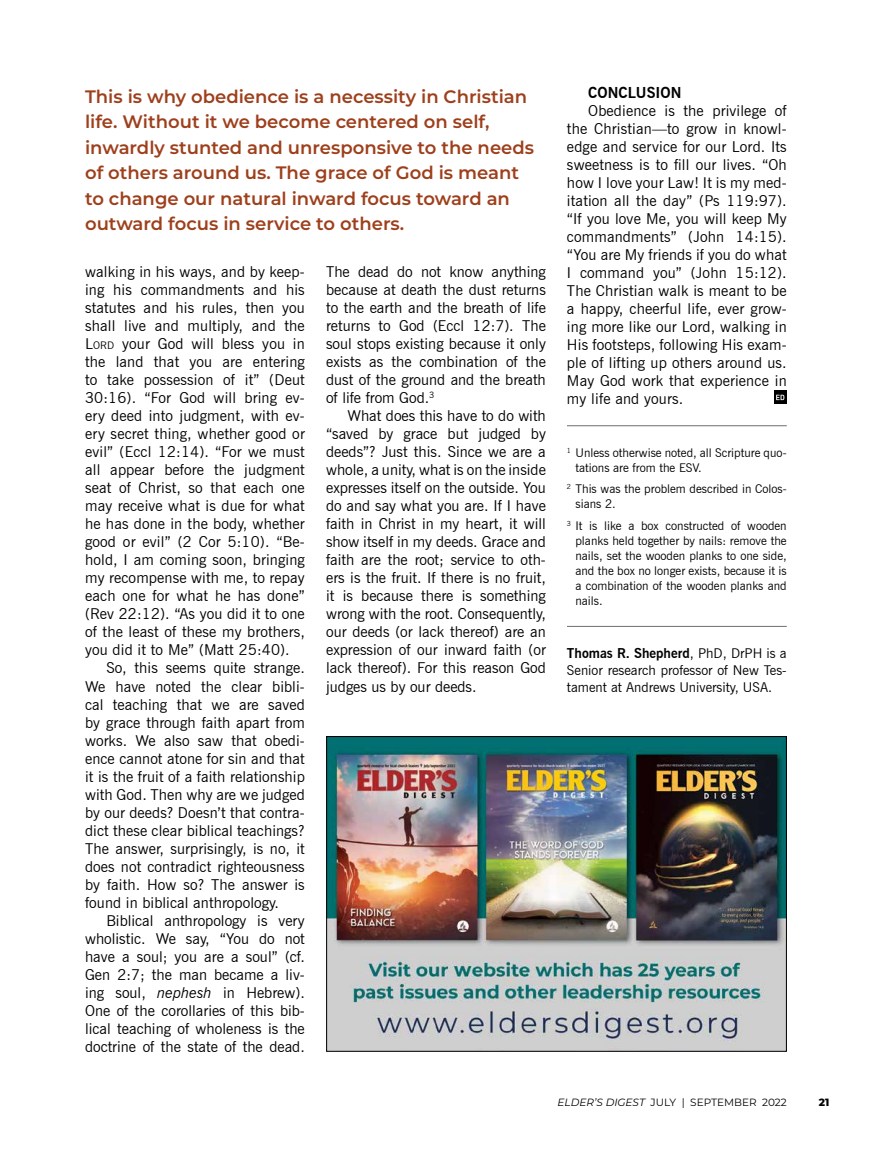
<style>
.page{position:relative;width:872px;height:1149px;background:#fff}
.page>*{position:absolute;margin:0;border:0;box-sizing:border-box;transform-origin:0 0}
.t1{font:600 18px/25.5px "Montserrat";color:#9e3f1b}
.t2{font:15px/18px "News Gothic BT";letter-spacing:.005em;color:#000;text-align:justify}
.t3{font:700 15px "News Gothic BT";letter-spacing:.005em;color:#000}
.t4{font:13.5px/16.5px "News Gothic BT";color:#000;text-align:justify}
.t5{font:12px/15px "News Gothic BT";color:#000}
.t6{font:10.5px "Montserrat";color:#000}
.t7{font:800 10.5px "Montserrat";color:#000}
.s1{font-style:inherit}
.s2{font-size:10.5px}
.s3{font-style:italic}
.s4{font-weight:700}
</style>
<div class="page">
<svg style="left:774px;top:391px;width:12px;height:13px"></svg>
<svg style="left:776px;top:394px;width:8px;height:6px"></svg>
<hr style="left:567px;top:625px;width:219px;height:1px;background:#6d6e71">
<hr style="left:567px;top:425px;width:219px;height:1px;background:#6d6e71">
<img style="left:328px;top:737px;width:457px;height:312px">
<div style="left:326px;top:735px;width:461px;height:316px;border:1px solid #000"></div>
<p class="t1" style="left:85px;top:83px;width:450px">This is why obedience is a necessity in Christian life. Without it we become centered on self, inwardly stunted and unresponsive to the needs of others around us. The grace of God is meant to change our natural inward focus toward an outward focus in service to others.</p>
<p class="t2" style="left:85px;top:263px;width:221px">walking in his ways, and by keep&shy;ing his commandments and his statutes and his rules, then you shall live and multiply, and the <span class="s1">L</span><span class="s2">ord</span> your God will bless you in the land that you are entering to take possession of it” (Deut 30:16). “For God will bring ev&shy;ery deed into judgment, with ev&shy;ery secret thing, whether good or evil” (Eccl 12:14). “For we must all appear before the judgment seat of Christ, so that each one may receive what is due for what he has done in the body, whether good or evil” (2 Cor 5:10). “Be&shy;hold, I am coming soon, bringing my recompense with me, to repay each one for what he has done” (Rev 22:12). “As you did it to one of the least of these my brothers, you did it to Me” (Matt 25:40).</p>
<p class="t2" style="left:85px;top:659px;width:221px;text-indent:21px">So, this seems quite strange.<br>We have noted the clear bibli&shy;cal teaching that we are saved by grace through faith apart from works. We also saw that obedi&shy;ence cannot atone for sin and that it is the fruit of a faith relationship with God. Then why are we judged by our deeds? Doesn’t that contra&shy;dict these clear biblical teachings?<br>The answer, surprisingly, is no, it does not contradict righteousness by faith. How so? The answer is found in biblical anthropology.</p>
<p class="t2" style="left:85px;top:911px;width:221px;text-indent:21px">Biblical anthropology is very wholistic. We say, “You do not have a soul; you are a soul” (cf.<br>Gen 2:7; the man became a liv&shy;ing soul, <span class="s3">nephesh</span> in Hebrew).<br>One of the corollaries of this bib&shy;lical teaching of wholeness is the doctrine of the state of the dead.</p>
<p class="t2" style="left:326px;top:263px;width:221px">The dead do not know anything because at death the dust returns to the earth and the breath of life returns to God (Eccl 12:7). The soul stops existing because it only exists as the combination of the dust of the ground and the breath of life from God.<sup>3</sup></p>
<p class="t2" style="left:326px;top:407px;width:221px;text-indent:21px">What does this have to do with “saved by grace but judged by deeds”? Just this. Since we are a whole, a unity, what is on the inside expresses itself on the outside. You do and say what you are. If I have faith in Christ in my heart, it will show itself in my deeds. Grace and faith are the root; service to oth&shy;ers is the fruit. If there is no fruit, it is because there is something wrong with the root. Consequently, our deeds (or lack thereof) are an expression of our inward faith (or lack thereof). For this reason God judges us by our deeds.</p>
<p class="t3" style="left:588px;top:83px;width:95px">CONCLUSION</p>
<p class="t2" style="left:567px;top:101px;width:221px;text-indent:21px">Obedience is the privilege of the Christian—to grow in knowl&shy;edge and service for our Lord. Its sweetness is to fill our lives. “Oh how I love your Law! It is my med&shy;itation all the day” (Ps 119:97). “If you love Me, you will keep My commandments” (John 14:15). “You are My friends if you do what I command you” (John 15:12).<br>The Christian walk is meant to be a happy, cheerful life, ever grow&shy;ing more like our Lord, walking in His footsteps, following His exam&shy;ple of lifting up others around us.<br>May God work that experience in my life and yours.</p>
<p class="t5" style="left:575px;top:444px;width:213px;text-indent:-8px"><sup>1</sup> Unless otherwise noted, all Scripture quo&shy;tations are from the ESV.</p>
<p class="t5" style="left:575px;top:481px;width:213px;text-indent:-8px"><sup>2</sup> This was the problem described in Colos&shy;sians 2.</p>
<p class="t5" style="left:575px;top:517px;width:213px;text-align:justify;text-indent:-8px"><sup>3</sup> It is like a box constructed of wooden planks held together by nails: remove the nails, set the wooden planks to one side, and the box no longer exists, because it is a combination of the wooden planks and nails.</p>
<p class="t4" style="left:567px;top:645px;width:221px"><span class="s4">Thomas R. Shepherd</span>, PhD, DrPH is a Senior research professor of New Tes&shy;tament at Andrews University, USA.</p>
<p class="t6" style="left:557px;top:1094px;width:231px"><span class="s3">ELDER’S DIGEST</span> JULY | SEPTEMBER 2022</p>
<p class="t7" style="left:819px;top:1094px;width:12px">21</p>
</div>
